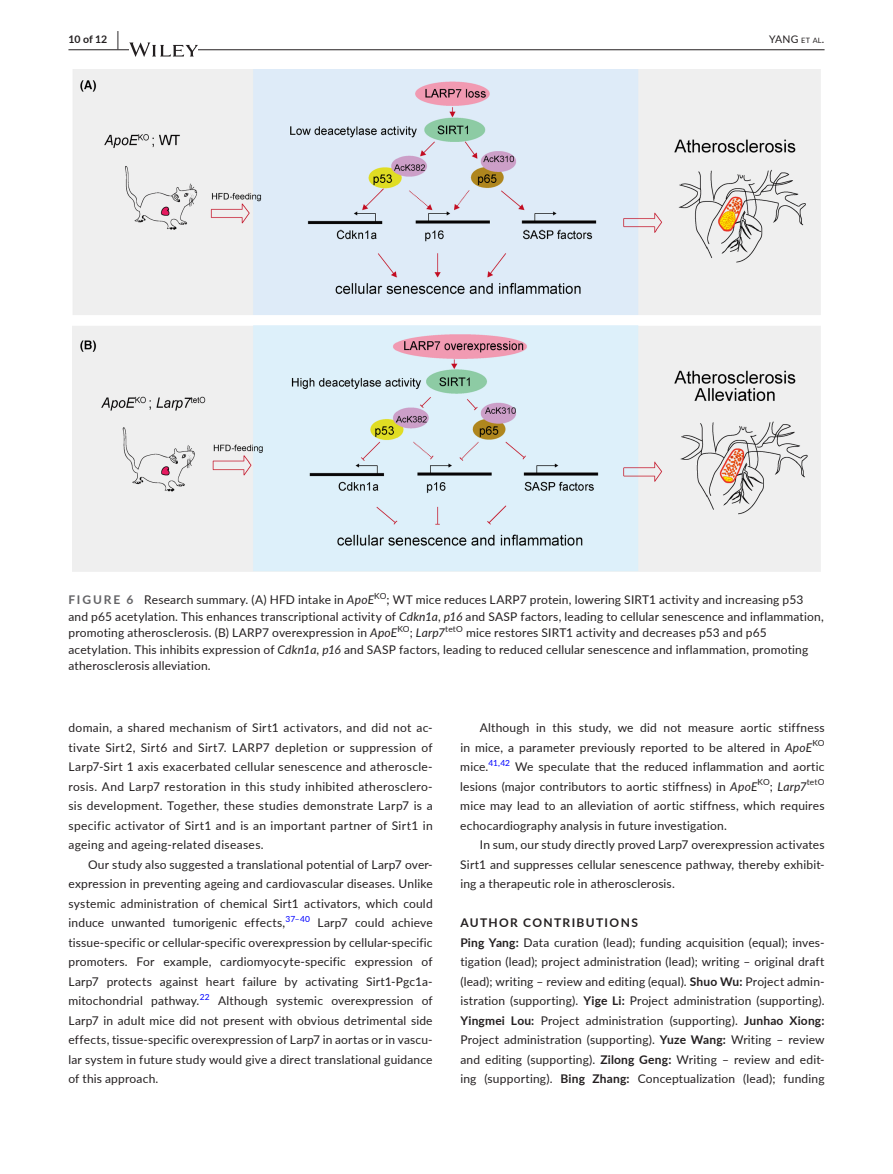
<style>
.page{position:relative;width:893px;height:1174px;background:#fff}
.page>*{position:absolute;margin:0;border:0;box-sizing:border-box;transform-origin:0 0}
.t1{font:12px/19.5px "Lato";letter-spacing:.015em;color:#231f20}
.t2{font:italic 12px "Lato";letter-spacing:.015em;color:#231f20}
.t3{font:10.5px "Lato";color:#231f20}
.t4{font:700 10.5px "Lato";color:#231f20}
.t5{font:8.4px "Lato";letter-spacing:.015em;color:#231f20}
.t6{font:8.4px "Lato";color:#00f}
.s1{font-size:19.5px}
.s2{font-size:7.35px}
.s3{font-weight:700;color:#636366}
.s4{font-style:italic}
.s5{font-style:normal}
.s6{font-weight:700}
</style>
<div class="page">
<hr style="left:68px;top:49px;width:756px;height:1px;background:#231f20">
<svg style="left:129px;top:42px;width:69px;height:15px"></svg>
<img style="left:72px;top:69px;width:749px;height:503px">
<p class="t4" style="left:68px;top:31px;width:52px">10 of 12 <span class="s1">|</span></p>
<p class="t3" style="left:769px;top:31px;width:57px">YANG <span class="s2">et al</span>.</p>
<p class="t1" style="left:68px;top:589px;width:307px"><span class="s3">FIGURE 6</span> Research summary. (A) HFD intake in <span class="s4">ApoE</span></p>
<p class="t5" style="left:374px;top:589px;width:14px">KO</p>
<p class="t1" style="left:68px;top:591px;width:757px;line-height:16.5px;text-indent:318px">; WT mice reduces LARP7 protein, lowering SIRT1 activity and increasing p53 and p65 acetylation. This enhances transcriptional activity of <span class="s4">Cdkn1a</span>, <span class="s4">p16</span> and SASP factors, leading to cellular senescence and inflammation, promoting atherosclerosis. (B) LARP7 overexpression in <span class="s4">ApoE</span></p>
<p class="t5" style="left:397px;top:622px;width:14px">KO</p>
<p class="t2" style="left:410px;top:624px;width:37px"><span class="s5">;</span> Larp7</p>
<p class="t5" style="left:445px;top:622px;width:19px">tetO</p>
<p class="t1" style="left:68px;top:624px;width:741px;line-height:16.5px;text-indent:398px">mice restores SIRT1 activity and decreases p53 and p65 acetylation. This inhibits expression of <span class="s4">Cdkn1a</span>, <span class="s4">p16</span> and SASP factors, leading to reduced cellular senescence and inflammation, promoting atherosclerosis alleviation.</p>
<p class="t1" style="left:68px;top:717px;width:366px;text-align:justify">domain, a shared mechanism of Sirt1 activators, and did not ac&shy;tivate Sirt2, Sirt6 and Sirt7. LARP7 depletion or suppression of Larp7-Sirt 1 axis exacerbated cellular senescence and atheroscle&shy;rosis. And Larp7 restoration in this study inhibited atherosclero&shy;sis development. Together, these studies demonstrate Larp7 is a specific activator of Sirt1 and is an important partner of Sirt1 in ageing and ageing-related diseases.</p>
<p class="t1" style="left:69px;top:854px;width:366px;text-align:justify;text-indent:19px">Our study also suggested a translational potential of Larp7 over&shy;expression in preventing ageing and cardiovascular diseases. Unlike systemic administration of chemical Sirt1 activators, which could induce unwanted tumorigenic effects,<sup>37–40</sup></p>
<p class="t1" style="left:68px;top:912px;width:366px;text-align:justify;text-indent:249px">Larp7 could achieve tissue-specific or cellular-specific overexpression by cellular-specific promoters. For example, cardiomyocyte-specific expression of Larp7 protects against heart failure by activating Sirt1-Pgc1a&shy;mitochondrial pathway.<sup>22</sup> Although systemic overexpression of Larp7 in adult mice did not present with obvious detrimental side effects, tissue-specific overexpression of Larp7 in aortas or in vascu&shy;lar system in future study would give a direct translational guidance of this approach.</p>
<p class="t1" style="left:460px;top:717px;width:366px;text-indent:19px">Although in this study, we did not measure aortic stiffness in mice, a parameter previously reported to be altered in <span class="s4">ApoE</span></p>
<p class="t5" style="left:812px;top:737px;width:14px">KO</p>
<p class="t1" style="left:460px;top:756px;width:30px">mice.</p>
<p class="t6" style="left:489px;top:757px;width:23px">41,42</p>
<p class="t1" style="left:460px;top:756px;width:366px;text-indent:55px">We speculate that the reduced inflammation and aortic lesions (major contributors to aortic stiffness) in <span class="s4">ApoE</span></p>
<p class="t5" style="left:757px;top:776px;width:14px">KO</p>
<p class="t2" style="left:770px;top:778px;width:38px"><span class="s5">;</span> Larp7</p>
<p class="t5" style="left:807px;top:776px;width:19px">tetO</p>
<p class="t1" style="left:460px;top:795px;width:366px">mice may lead to an alleviation of aortic stiffness, which requires echocardiography analysis in future investigation.</p>
<p class="t1" style="left:460px;top:834px;width:366px;text-align:justify;text-indent:20px">In sum, our study directly proved Larp7 overexpression activates Sirt1 and suppresses cellular senescence pathway, thereby exhibit&shy;ing a therapeutic role in atherosclerosis.</p>
<p class="t1" style="left:460px;top:912px;width:366px"><span class="s6">AUTHOR CONTRIBUTIONS<br>Ping Yang:</span> Data curation (lead); funding acquisition (equal); inves&shy;tigation (lead); project administration (lead); writing – original draft (lead); writing – review and editing (equal). <span class="s6">Shuo Wu:</span> Project admin&shy;istration (supporting). <span class="s6">Yige Li:</span> Project administration (supporting).<br><span class="s6">Yingmei Lou:</span> Project administration (supporting). <span class="s6">Junhao Xiong:<br></span>Project administration (supporting). <span class="s6">Yuze Wang:</span> Writing – review and editing (supporting). <span class="s6">Zilong Geng:</span> Writing – review and edit&shy;ing (supporting). <span class="s6">Bing Zhang:</span> Conceptualization (lead); funding</p>
</div>
